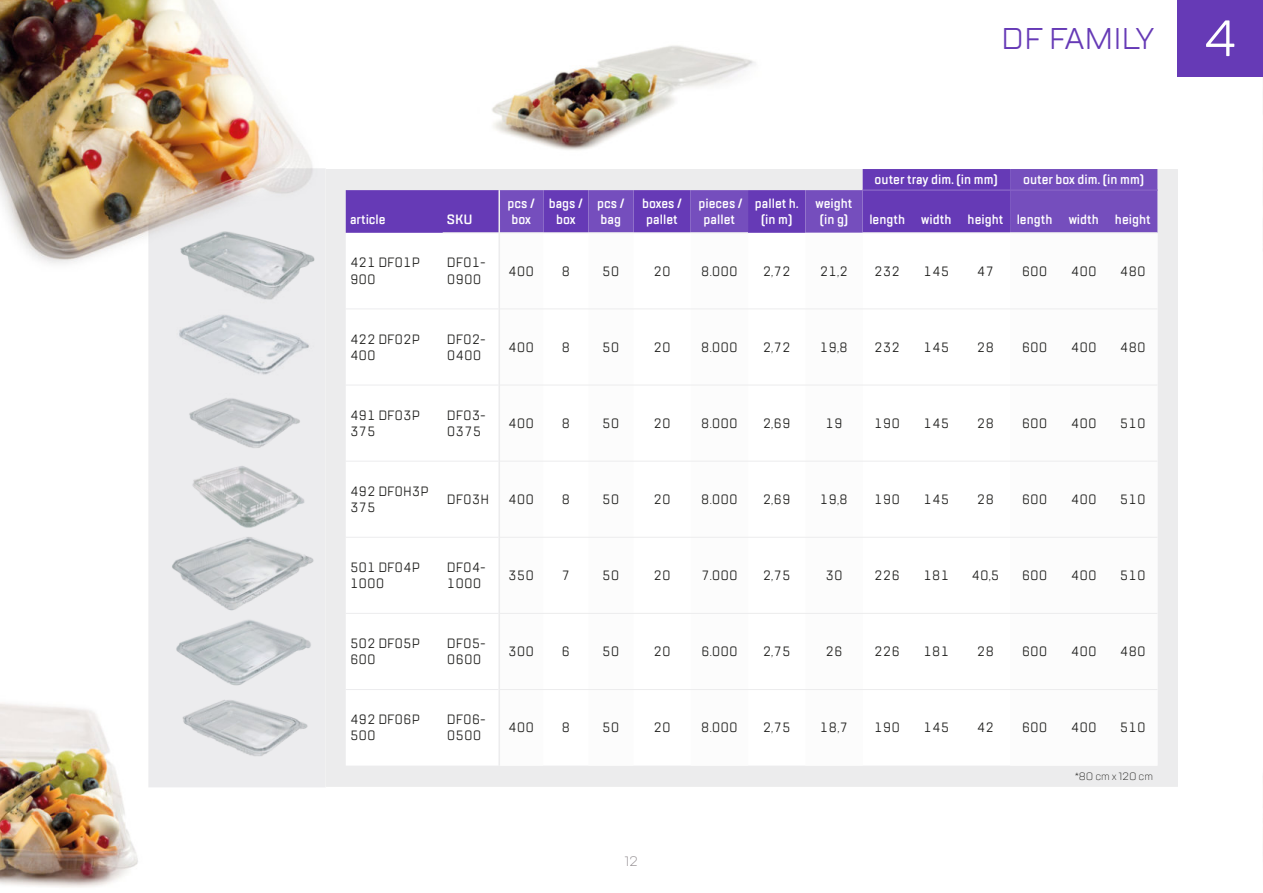
<style>
.page{position:relative;width:1263px;height:893px;background:#fff}
.page>*{position:absolute;margin:0;border:0;box-sizing:border-box;transform-origin:0 0}
.t1{font:30px "TT Lakes";color:#663ab6}
.t2{font:13.5px/16.2px "TT Lakes Condensed";color:#1d1d1b}
.t3{font:600 13.5px/16.2px "TT Lakes Condensed";color:#fff;text-align:center}
.t4{font:300 13.5px "TT Lakes";color:#8a8488}
.t5{font:300 10.5px "TT Lakes";color:#1d1d1b}
.s1{font-size:51px;color:#fff}
</style>
<div class="page">
<img style="left:0;top:0;width:1178px;height:888px">
<img style="left:135px;top:231px;width:190px;height:526px">
<div style="left:1178px;top:0;width:85px;height:77px;background:#663ab6"></div>
<svg style="left:325px;top:169px;width:853px;height:618px"></svg>
<svg style="left:346px;top:169px;width:811px;height:64px;background:#8968c4"></svg>
<svg style="left:500px;top:233px;width:657px;height:533px"></svg>
<hr style="left:498px;top:190px;width:2px;height:576px;background:#ececed">
<hr style="left:443px;top:233px;width:305px;height:1px;background:#ececed">
<hr style="left:863px;top:233px;width:294px;height:1px;background:#ececed">
<hr style="left:499px;top:309px;width:658px;height:1px;background:#ececed">
<hr style="left:499px;top:385px;width:658px;height:1px;background:#ececed">
<hr style="left:499px;top:461px;width:658px;height:1px;background:#ececed">
<hr style="left:499px;top:537px;width:658px;height:1px;background:#ececed">
<hr style="left:499px;top:613px;width:658px;height:1px;background:#ececed">
<hr style="left:499px;top:689px;width:658px;height:1px;background:#ececed">
<hr style="left:346px;top:309px;width:152px;height:1px;background:#ececee">
<hr style="left:346px;top:385px;width:152px;height:1px;background:#ececee">
<hr style="left:346px;top:461px;width:152px;height:1px;background:#ececee">
<hr style="left:346px;top:537px;width:152px;height:1px;background:#ececee">
<hr style="left:346px;top:613px;width:152px;height:1px;background:#ececee">
<hr style="left:346px;top:689px;width:152px;height:1px;background:#ececee">
<hr style="left:863px;top:189px;width:294px;height:2px;background:#8561c5">
<h1 class="t1" style="left:1001px;top:19px;width:237px">DF FAMILY <span class="s1">4</span></h1>
<p class="t3" style="left:350px;top:212px;width:37px">article</p>
<p class="t3" style="left:447px;top:212px;width:27px">SKU</p>
<p class="t3" style="left:508px;top:196px;width:29px;text-align:left">pcs / box</p>
<p class="t3" style="left:549px;top:196px;width:36px">bags / box</p>
<p class="t3" style="left:597px;top:196px;width:29px;text-align:left">pcs / bag</p>
<p class="t3" style="left:642px;top:196px;width:41px">boxes / pallet</p>
<p class="t3" style="left:698px;top:196px;width:46px">pieces / pallet</p>
<p class="t3" style="left:755px;top:196px;width:45px">pallet h. (in m)</p>
<p class="t3" style="left:815px;top:196px;width:39px;text-align:left">weight (in g)</p>
<p class="t3" style="left:875px;top:172px;width:125px">outer tray dim. (in mm)</p>
<p class="t3" style="left:1023px;top:172px;width:123px">outer box dim. (in mm)</p>
<p class="t3" style="left:869px;top:212px;width:283px">length width height length width height</p>
<p class="t2" style="left:350px;top:255px;width:72px">421 DF01P<br>900</p>
<p class="t2" style="left:447px;top:255px;width:40px">DF01-<br>0900</p>
<p class="t2" style="left:508px;top:263px;width:27px">400</p>
<p class="t2" style="left:561px;top:263px;width:10px">8</p>
<p class="t2" style="left:602px;top:263px;width:19px">50</p>
<p class="t2" style="left:653px;top:263px;width:19px">20</p>
<p class="t2" style="left:701px;top:263px;width:38px">8.000</p>
<p class="t2" style="left:763px;top:263px;width:30px">2,72</p>
<p class="t2" style="left:820px;top:263px;width:30px">21,2</p>
<p class="t2" style="left:874px;top:263px;width:27px">232</p>
<p class="t2" style="left:923px;top:263px;width:27px">145</p>
<p class="t2" style="left:977px;top:263px;width:19px">47</p>
<p class="t2" style="left:1022px;top:263px;width:27px">600</p>
<p class="t2" style="left:1071px;top:263px;width:27px">400</p>
<p class="t2" style="left:1120px;top:263px;width:28px">480</p>
<p class="t2" style="left:350px;top:331px;width:72px">422 DF02P<br>400</p>
<p class="t2" style="left:447px;top:331px;width:40px">DF02-<br>0400</p>
<p class="t2" style="left:508px;top:339px;width:27px">400</p>
<p class="t2" style="left:561px;top:339px;width:10px">8</p>
<p class="t2" style="left:602px;top:339px;width:19px">50</p>
<p class="t2" style="left:653px;top:339px;width:19px">20</p>
<p class="t2" style="left:701px;top:339px;width:38px">8.000</p>
<p class="t2" style="left:763px;top:339px;width:30px">2,72</p>
<p class="t2" style="left:820px;top:339px;width:30px">19,8</p>
<p class="t2" style="left:874px;top:339px;width:27px">232</p>
<p class="t2" style="left:923px;top:339px;width:27px">145</p>
<p class="t2" style="left:977px;top:339px;width:19px">28</p>
<p class="t2" style="left:1022px;top:339px;width:27px">600</p>
<p class="t2" style="left:1071px;top:339px;width:27px">400</p>
<p class="t2" style="left:1120px;top:339px;width:28px">480</p>
<p class="t2" style="left:350px;top:407px;width:72px">491 DF03P<br>375</p>
<p class="t2" style="left:447px;top:407px;width:40px">DF03-<br>0375</p>
<p class="t2" style="left:508px;top:415px;width:27px">400</p>
<p class="t2" style="left:561px;top:415px;width:10px">8</p>
<p class="t2" style="left:602px;top:415px;width:19px">50</p>
<p class="t2" style="left:653px;top:415px;width:19px">20</p>
<p class="t2" style="left:701px;top:415px;width:38px">8.000</p>
<p class="t2" style="left:763px;top:415px;width:30px">2,69</p>
<p class="t2" style="left:825px;top:415px;width:19px">19</p>
<p class="t2" style="left:874px;top:415px;width:27px">190</p>
<p class="t2" style="left:923px;top:415px;width:27px">145</p>
<p class="t2" style="left:977px;top:415px;width:19px">28</p>
<p class="t2" style="left:1022px;top:415px;width:27px">600</p>
<p class="t2" style="left:1071px;top:415px;width:27px">400</p>
<p class="t2" style="left:1120px;top:415px;width:27px">510</p>
<p class="t2" style="left:350px;top:483px;width:80px">492 DF0H3P<br>375</p>
<p class="t2" style="left:447px;top:491px;width:44px">DF03H</p>
<p class="t2" style="left:508px;top:491px;width:27px">400</p>
<p class="t2" style="left:561px;top:491px;width:10px">8</p>
<p class="t2" style="left:602px;top:491px;width:19px">50</p>
<p class="t2" style="left:653px;top:491px;width:19px">20</p>
<p class="t2" style="left:701px;top:491px;width:38px">8.000</p>
<p class="t2" style="left:763px;top:491px;width:30px">2,69</p>
<p class="t2" style="left:820px;top:491px;width:30px">19,8</p>
<p class="t2" style="left:874px;top:491px;width:27px">190</p>
<p class="t2" style="left:923px;top:491px;width:27px">145</p>
<p class="t2" style="left:977px;top:491px;width:19px">28</p>
<p class="t2" style="left:1022px;top:491px;width:27px">600</p>
<p class="t2" style="left:1071px;top:491px;width:27px">400</p>
<p class="t2" style="left:1120px;top:491px;width:27px">510</p>
<p class="t2" style="left:350px;top:559px;width:72px">501 DF04P<br>1000</p>
<p class="t2" style="left:447px;top:559px;width:40px">DF04-<br>1000</p>
<p class="t2" style="left:508px;top:568px;width:27px">350</p>
<p class="t2" style="left:561px;top:568px;width:10px">7</p>
<p class="t2" style="left:602px;top:568px;width:19px">50</p>
<p class="t2" style="left:653px;top:568px;width:19px">20</p>
<p class="t2" style="left:701px;top:568px;width:38px">7.000</p>
<p class="t2" style="left:763px;top:568px;width:30px">2,75</p>
<p class="t2" style="left:825px;top:568px;width:19px">30</p>
<p class="t2" style="left:874px;top:568px;width:27px">226</p>
<p class="t2" style="left:923px;top:568px;width:28px">181</p>
<p class="t2" style="left:971px;top:568px;width:30px">40,5</p>
<p class="t2" style="left:1022px;top:568px;width:27px">600</p>
<p class="t2" style="left:1071px;top:568px;width:27px">400</p>
<p class="t2" style="left:1120px;top:568px;width:27px">510</p>
<p class="t2" style="left:350px;top:636px;width:72px">502 DF05P<br>600</p>
<p class="t2" style="left:447px;top:636px;width:40px">DF05-<br>0600</p>
<p class="t2" style="left:508px;top:644px;width:27px">300</p>
<p class="t2" style="left:561px;top:644px;width:10px">6</p>
<p class="t2" style="left:602px;top:644px;width:19px">50</p>
<p class="t2" style="left:653px;top:644px;width:19px">20</p>
<p class="t2" style="left:701px;top:644px;width:38px">6.000</p>
<p class="t2" style="left:763px;top:644px;width:30px">2,75</p>
<p class="t2" style="left:825px;top:644px;width:19px">26</p>
<p class="t2" style="left:874px;top:644px;width:27px">226</p>
<p class="t2" style="left:923px;top:644px;width:28px">181</p>
<p class="t2" style="left:977px;top:644px;width:19px">28</p>
<p class="t2" style="left:1022px;top:644px;width:27px">600</p>
<p class="t2" style="left:1071px;top:644px;width:27px">400</p>
<p class="t2" style="left:1120px;top:644px;width:28px">480</p>
<p class="t2" style="left:350px;top:712px;width:72px">492 DF06P<br>500</p>
<p class="t2" style="left:447px;top:712px;width:40px">DF06-<br>0500</p>
<p class="t2" style="left:508px;top:720px;width:27px">400</p>
<p class="t2" style="left:561px;top:720px;width:10px">8</p>
<p class="t2" style="left:602px;top:720px;width:19px">50</p>
<p class="t2" style="left:653px;top:720px;width:19px">20</p>
<p class="t2" style="left:701px;top:720px;width:38px">8.000</p>
<p class="t2" style="left:763px;top:720px;width:30px">2,75</p>
<p class="t2" style="left:820px;top:720px;width:30px">18,7</p>
<p class="t2" style="left:874px;top:720px;width:27px">190</p>
<p class="t2" style="left:923px;top:720px;width:27px">145</p>
<p class="t2" style="left:977px;top:720px;width:19px">42</p>
<p class="t2" style="left:1022px;top:720px;width:27px">600</p>
<p class="t2" style="left:1071px;top:720px;width:27px">400</p>
<p class="t2" style="left:1120px;top:720px;width:27px">510</p>
<p class="t5" style="left:1075px;top:769px;width:80px">*80 cm x 120 cm</p>
<p class="t4" style="left:625px;top:853px;width:15px">12</p>
</div>
